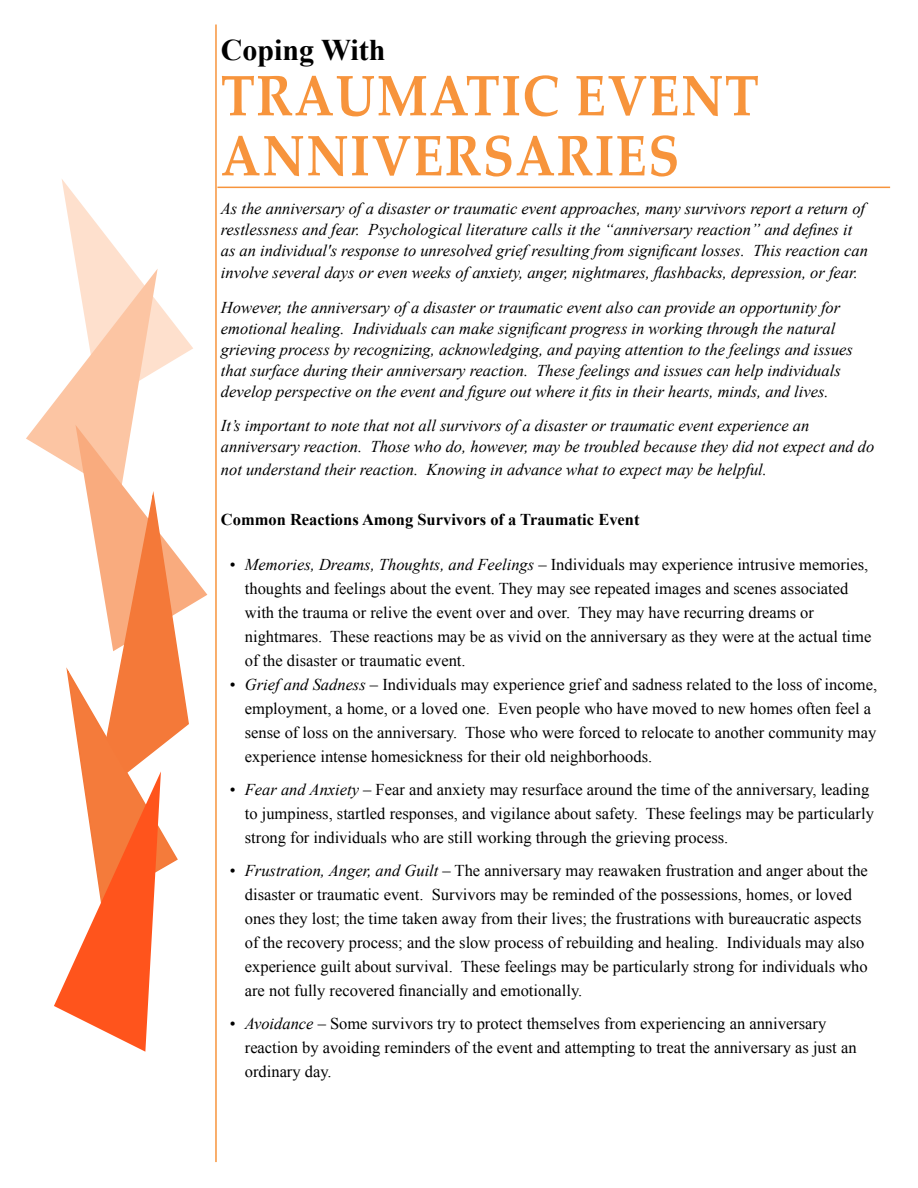
<style>
.page{position:relative;width:918px;height:1188px;background:#fff}
.page>*{position:absolute;margin:0;border:0;box-sizing:border-box;transform-origin:0 0}
.t1{font:700 57px/60px "Palatino Linotype";letter-spacing:.025em;color:#f7943c;scale:.9 1}
.t2{font:700 30px "Times New Roman";color:#000}
.t3{font:16.5px/24px "Times New Roman";color:#000}
.t4{font:italic 16.5px/21px "Times New Roman";color:#000}
.t5{font:700 16.5px "Times New Roman";color:#000}
.s1{font-style:italic}
</style>
<div class="page">
<svg style="left:26px;top:179px;width:181px;height:873px"></svg>
<hr style="left:215px;top:25px;width:2px;height:1137px;background:#f7943c">
<hr style="left:217px;top:187px;width:673px;height:1px;background:#f7943c">
<h2 class="t2" style="left:221px;top:30px;width:166px">Coping With</h2>
<h1 class="t1" style="left:221px;top:64px;width:599px">TRAUMATIC EVENT<br>ANNIVERSARIES</h1>
<p class="t4" style="left:221px;top:197px;width:649px">As the anniversary of a disaster or traumatic event approaches, many survivors report a return of restlessness and fear. Psychological literature calls it the “anniversary reaction” and defines it as an individual's response to unresolved grief resulting from significant losses. This reaction can</p>
<p class="t4" style="left:221px;top:255px;width:639px;line-height:34.5px">involve several days or even weeks of anxiety, anger, nightmares, flashbacks, depression, or fear.<br>However, the anniversary of a disaster or traumatic event also can provide an opportunity for</p>
<p class="t4" style="left:221px;top:318px;width:634px">emotional healing. Individuals can make significant progress in working through the natural grieving process by recognizing, acknowledging, and paying attention to the feelings and issues that surface during their anniversary reaction. These feelings and issues can help individuals develop perspective on the event and figure out where it fits in their hearts, minds, and lives.</p>
<p class="t4" style="left:221px;top:415px;width:655px">It’s important to note that not all survivors of a disaster or traumatic event experience an anniversary reaction. Those who do, however, may be troubled because they did not expect and do</p>
<p class="t4" style="left:221px;top:459px;width:548px">not understand their reaction. Knowing in advance what to expect may be helpful.</p>
<p class="t5" style="left:221px;top:508px;width:420px">Common Reactions Among Survivors of a Traumatic Event</p>
<p class="t3" style="left:245px;top:553px;width:628px;text-indent:-15px">• <span class="s1">Memories, Dreams, Thoughts, and Feelings</span> – Individuals may experience intrusive memories, thoughts and feelings about the event. They may see repeated images and scenes associated with the trauma or relive the event over and over. They may have recurring dreams or nightmares. These reactions may be as vivid on the anniversary as they were at the actual time of the disaster or traumatic event.</p>
<p class="t3" style="left:245px;top:673px;width:634px;text-indent:-15px">• <span class="s1">Grief and Sadness</span> – Individuals may experience grief and sadness related to the loss of income, employment, a home, or a loved one. Even people who have moved to new homes often feel a sense of loss on the anniversary. Those who were forced to relocate to another community may experience intense homesickness for their old neighborhoods.</p>
<p class="t3" style="left:245px;top:778px;width:631px;text-indent:-15px">• <span class="s1">Fear and Anxiety</span> – Fear and anxiety may resurface around the time of the anniversary, leading to jumpiness, startled responses, and vigilance about safety. These feelings may be particularly strong for individuals who are still working through the grieving process.</p>
<p class="t3" style="left:245px;top:859px;width:625px;text-indent:-15px">• <span class="s1">Frustration, Anger, and Guilt</span> – The anniversary may reawaken frustration and anger about the disaster or traumatic event. Survivors may be reminded of the possessions, homes, or loved ones they lost; the time taken away from their lives; the frustrations with bureaucratic aspects of the recovery process; and the slow process of rebuilding and healing. Individuals may also experience guilt about survival. These feelings may be particularly strong for individuals who are not fully recovered financially and emotionally.</p>
<p class="t3" style="left:245px;top:1012px;width:613px;text-indent:-15px">• <span class="s1">Avoidance</span> – Some survivors try to protect themselves from experiencing an anniversary reaction by avoiding reminders of the event and attempting to treat the anniversary as just an ordinary day.</p>
</div>
